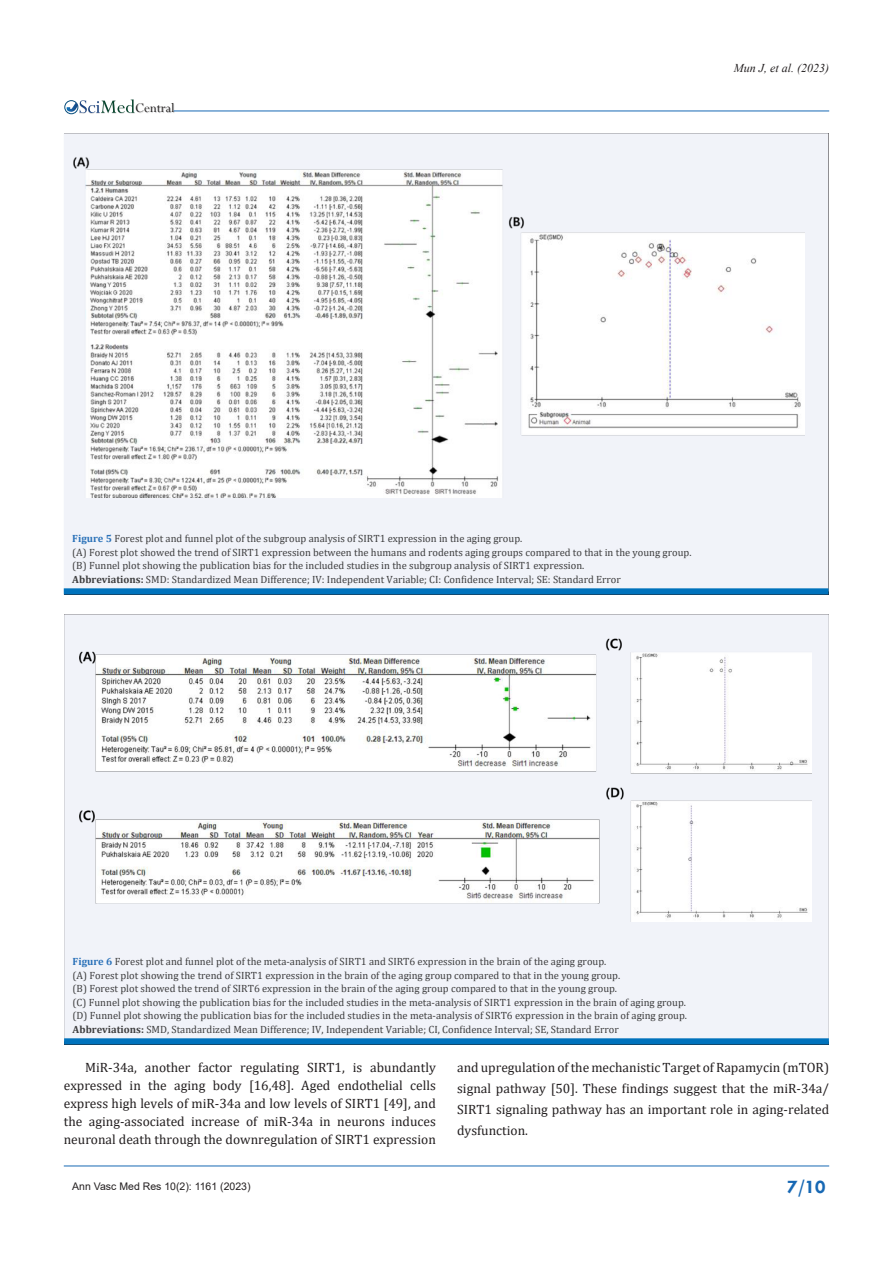
<style>
.page{position:relative;width:893px;height:1263px;background:#fff}
.page>*{position:absolute;margin:0;border:0;box-sizing:border-box;transform-origin:0 0}
.t1{font:700 19.5px "Tw Cen";color:#1768b4}
.t2{font:14.55px "Perpetua";color:#211e1e}
.t3{font:13.5px/18px "Cambria";color:#231f20;text-align:justify}
.t4{font:italic 12px "Times New Roman";color:#231f20}
.t5{font:10.5px "Cambria";color:#3e3e3f}
.t6{font:10.5px "Arial";color:#231f20}
.s1{font-weight:700;color:#2a71b8}
.s2{font-weight:700}
</style>
<div class="page">
<img style="left:79px;top:103px;width:96px;height:11px">
<div style="left:64px;top:100px;width:14px;height:14px;border:1px solid #074d7c;border-radius:50%"></div>
<svg style="left:66px;top:99px;width:69px;height:14px"></svg>
<hr style="left:64px;top:1166px;width:765px;height:1px;background:#1768b4">
<hr style="left:174px;top:111px;width:655px;height:1px;background:#1768b4">
<div style="left:64px;top:133px;width:764px;height:455px;background:#f1f3f9"></div>
<div style="left:64px;top:588px;width:764px;height:6px;background:#0072bc"></div>
<img style="left:66px;top:151px;width:738px;height:347px">
<div style="left:64px;top:614px;width:765px;height:424px;background:#f1f3f9"></div>
<div style="left:64px;top:1038px;width:765px;height:6px;background:#0072bc"></div>
<img style="left:71px;top:632px;width:740px;height:289px">
<h2 class="t2" style="left:135px;top:99px;width:41px">Central</h2>
<p class="t4" style="left:734px;top:59px;width:97px">Mun J, et al. (2023)</p>
<p class="t5" style="left:72px;top:533px;width:452px"><span class="s1">Figure 5</span> Forest plot and funnel plot of the subgroup analysis of SIRT1 expression in the aging group.</p>
<p class="t5" style="left:72px;top:546px;width:621px">(A) Forest plot showed the trend of SIRT1 expression between the humans and rodents aging groups compared to that in the young group.</p>
<p class="t5" style="left:72px;top:560px;width:514px">(B) Funnel plot showing the publication bias for the included studies in the subgroup analysis of SIRT1 expression.</p>
<p class="t5" style="left:72px;top:573px;width:550px"><span class="s2">Abbreviations:</span> SMD: Standardized Mean Difference; IV: Independent Variable; CI: Confidence Interval; SE: Standard Error</p>
<p class="t5" style="left:73px;top:956px;width:535px"><span class="s1">Figure 6</span> Forest plot and funnel plot of the meta-analysis of SIRT1 and SIRT6 expression in the brain of the aging group.</p>
<p class="t5" style="left:73px;top:969px;width:549px">(A) Forest plot showing the trend of SIRT1 expression in the brain of the aging group compared to that in the young group.</p>
<p class="t5" style="left:73px;top:983px;width:546px">(B) Forest plot showed the trend of SIRT6 expression in the brain of the aging group compared to that in the young group.</p>
<p class="t5" style="left:73px;top:996px;width:615px">(C) Funnel plot showing the publication bias for the included studies in the meta-analysis of SIRT1 expression in the brain of aging group.</p>
<p class="t5" style="left:73px;top:1010px;width:616px">(D) Funnel plot showing the publication bias for the included studies in the meta-analysis of SIRT6 expression in the brain of aging group.</p>
<p class="t5" style="left:73px;top:1023px;width:548px"><span class="s2">Abbreviations:</span> SMD, Standardized Mean Difference; IV, Independent Variable; CI, Confidence Interval; SE, Standard Error</p>
<p class="t3" style="left:64px;top:1058px;width:374px;text-indent:21px">MiR-34a, another factor regulating SIRT1, is abundantly expressed in the aging body [16,48]. Aged endothelial cells express high levels of miR-34a and low levels of SIRT1 [49], and the aging-associated increase of miR-34a in neurons induces neuronal death through the downregulation of SIRT1 expression</p>
<p class="t3" style="left:457px;top:1056px;width:374px;line-height:21px">and upregulation of the mechanistic Target of Rapamycin (mTOR) signal pathway [50]. These findings suggest that the miR-34a/ SIRT1 signaling pathway has an important role in aging-related dysfunction.</p>
<p class="t6" style="left:72px;top:1179px;width:180px">Ann Vasc Med Res 10(2): 1161 (2023)</p>
<h1 class="t1" style="left:787px;top:1175px;width:40px">7/10</h1>
</div>
